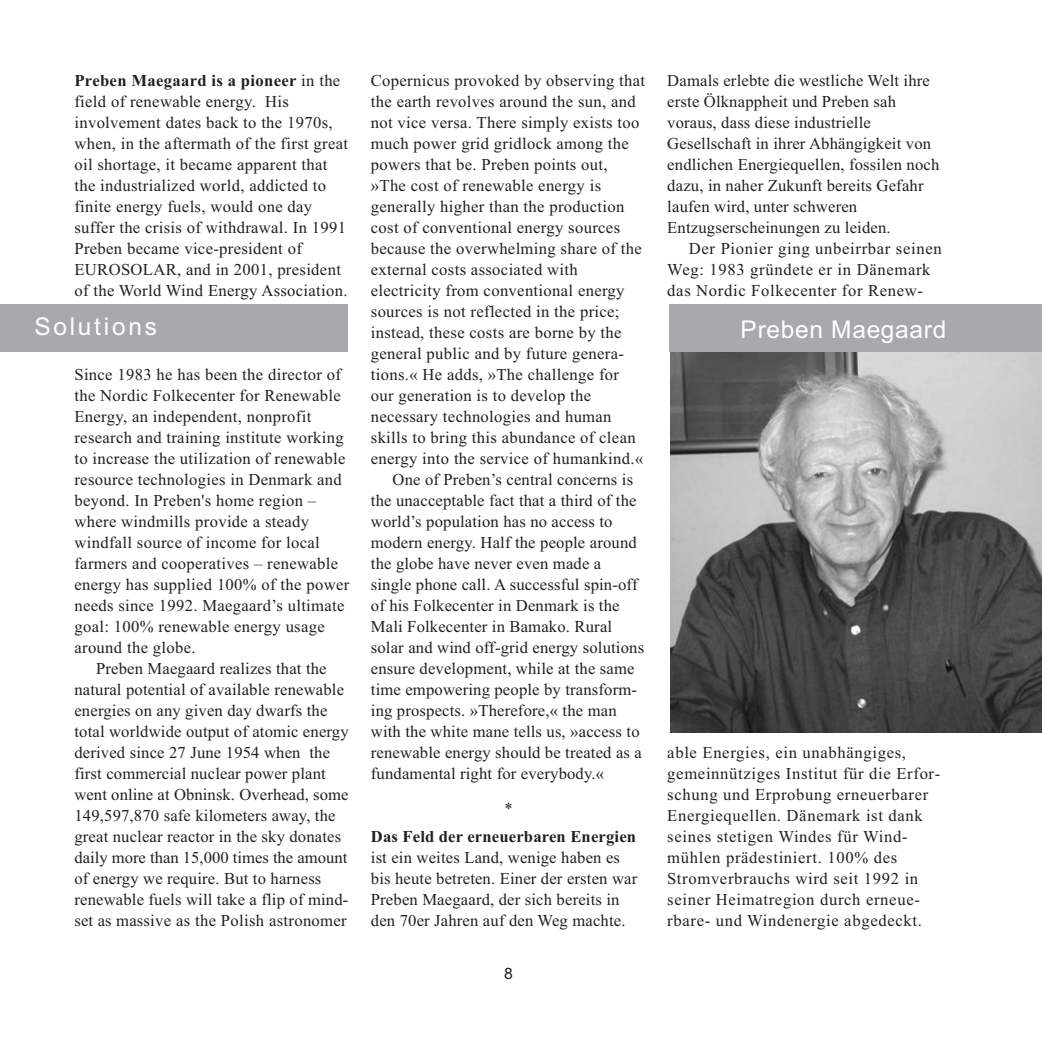
<style>
.page{position:relative;width:1042px;height:1042px;background:#fff}
.page>*{position:absolute;margin:0;border:0;box-sizing:border-box;transform-origin:0 0}
.t1{font:24.5px "Arial";letter-spacing:.03em;color:#fff}
.t2{font:24.5px "Arial";letter-spacing:.11em;color:#fff}
.t3{font:16.62px/21px "Times New Roman";letter-spacing:.02em;color:#231f20}
.t4{font:16.62px/21px "Times New Roman";letter-spacing:.04em;color:#231f20}
.t5{font:16.62px "Times New Roman";color:#231f20}
.t6{font:15.75px "Arial";color:#231f20}
.s1{font-weight:700}
</style>
<div class="page">
<img style="left:671px;top:352px;width:371px;height:381px">
<div style="left:670px;top:304px;width:372px;height:48px;background:#a8a9ad"></div>
<div style="left:0;top:304px;width:347px;height:48px;background:#a8a9ad"></div>
<p class="t3" style="left:667px;top:70px;width:264px">Damals erlebte die westliche Welt ihre</p>
<p class="t3" style="left:667px;top:91px;width:230px">erste Ölknappheit und Preben sah</p>
<p class="t3" style="left:667px;top:112px;width:205px">voraus, dass diese industrielle</p>
<p class="t3" style="left:667px;top:133px;width:265px">Gesellschaft in ihrer Abhängigkeit von</p>
<p class="t3" style="left:667px;top:154px;width:273px">endlichen Energiequellen, fossilen noch</p>
<p class="t3" style="left:667px;top:175px;width:258px">dazu, in naher Zukunft bereits Gefahr</p>
<p class="t3" style="left:667px;top:196px;width:191px">laufen wird, unter schweren</p>
<p class="t3" style="left:667px;top:217px;width:225px">Entzugserscheinungen zu leiden.</p>
<p class="t4" style="left:689px;top:238px;width:254px">Der Pionier ging unbeirrbar seinen</p>
<p class="t4" style="left:667px;top:259px;width:265px">Weg: 1983 gründete er in Dänemark</p>
<p class="t4" style="left:667px;top:280px;width:257px">das Nordic Folkecenter for Renew-</p>
<p class="t3" style="left:371px;top:70px;width:276px">Copernicus provoked by observing that</p>
<p class="t3" style="left:371px;top:91px;width:266px">the earth revolves around the sun, and</p>
<p class="t3" style="left:371px;top:112px;width:270px">not vice versa. There simply exists too</p>
<p class="t3" style="left:371px;top:133px;width:259px">much power grid gridlock among the</p>
<p class="t3" style="left:371px;top:154px;width:238px">powers that be. Preben points out,</p>
<p class="t3" style="left:371px;top:175px;width:232px">»The cost of renewable energy is</p>
<p class="t3" style="left:371px;top:196px;width:255px">generally higher than the production</p>
<p class="t3" style="left:371px;top:217px;width:251px">cost of conventional energy sources</p>
<p class="t3" style="left:371px;top:238px;width:272px">because the overwhelming share of the</p>
<p class="t3" style="left:371px;top:259px;width:208px">external costs associated with</p>
<p class="t3" style="left:371px;top:280px;width:255px">electricity from conventional energy</p>
<p class="t3" style="left:371px;top:301px;width:250px">sources is not reflected in the price;</p>
<p class="t3" style="left:371px;top:322px;width:252px">instead, these costs are borne by the</p>
<p class="t3" style="left:371px;top:343px;width:255px">general public and by future genera-</p>
<p class="t3" style="left:371px;top:364px;width:250px">tions.« He adds, »The challenge for</p>
<p class="t3" style="left:371px;top:385px;width:222px">our generation is to develop the</p>
<p class="t3" style="left:371px;top:406px;width:242px">necessary technologies and human</p>
<p class="t3" style="left:371px;top:427px;width:266px">skills to bring this abundance of clean</p>
<p class="t3" style="left:371px;top:448px;width:274px">energy into the service of humankind.«</p>
<p class="t3" style="left:392px;top:469px;width:242px">One of Preben’s central concerns is</p>
<p class="t3" style="left:371px;top:490px;width:267px">the unacceptable fact that a third of the</p>
<p class="t3" style="left:371px;top:511px;width:243px">world’s population has no access to</p>
<p class="t3" style="left:371px;top:532px;width:267px">modern energy. Half the people around</p>
<p class="t3" style="left:371px;top:553px;width:232px">the globe have never even made a</p>
<p class="t3" style="left:371px;top:574px;width:268px">single phone call. A successful spin-off</p>
<p class="t3" style="left:371px;top:595px;width:250px">of his Folkecenter in Denmark is the</p>
<p class="t3" style="left:371px;top:616px;width:243px">Mali Folkecenter in Bamako. Rural</p>
<p class="t3" style="left:371px;top:637px;width:275px">solar and wind off-grid energy solutions</p>
<p class="t3" style="left:371px;top:658px;width:265px">ensure development, while at the same</p>
<p class="t3" style="left:371px;top:679px;width:268px">time empowering people by transform-</p>
<p class="t3" style="left:371px;top:700px;width:247px">ing prospects. »Therefore,« the man</p>
<p class="t3" style="left:371px;top:721px;width:270px">with the white mane tells us, »access to</p>
<p class="t3" style="left:371px;top:742px;width:272px">renewable energy should be treated as a</p>
<p class="t3" style="left:371px;top:763px;width:235px">fundamental right for everybody.«</p>
<p class="t3" style="left:74px;top:70px;width:275px"><span class="s1">Preben Maegaard is a pioneer</span> in the field of renewable energy. His involvement dates back to the 1970s, when, in the aftermath of the first great oil shortage, it became apparent that the industrialized world, addicted to finite energy fuels, would one day suffer the crisis of withdrawal. In 1991<br>Preben became vice-president of EUROSOLAR, and in 2001, president of the World Wind Energy Association.</p>
<p class="t2" style="left:34px;top:312px;width:124px">Solutions</p>
<p class="t1" style="left:740px;top:315px;width:207px">Preben Maegaard</p>
<p class="t3" style="left:74px;top:364px;width:268px">Since 1983 he has been the director of</p>
<p class="t3" style="left:74px;top:385px;width:268px">the Nordic Folkecenter for Renewable</p>
<p class="t3" style="left:74px;top:406px;width:238px">Energy, an independent, nonprofit</p>
<p class="t3" style="left:74px;top:427px;width:271px">research and training institute working</p>
<p class="t3" style="left:74px;top:448px;width:273px">to increase the utilization of renewable</p>
<p class="t3" style="left:74px;top:469px;width:269px">resource technologies in Denmark and</p>
<p class="t3" style="left:74px;top:490px;width:243px">beyond. In Preben's home region –</p>
<p class="t3" style="left:74px;top:511px;width:236px">where windmills provide a steady</p>
<p class="t3" style="left:74px;top:532px;width:247px">windfall source of income for local</p>
<p class="t3" style="left:74px;top:553px;width:265px">farmers and cooperatives – renewable</p>
<p class="t3" style="left:74px;top:574px;width:276px">energy has supplied 100% of the power</p>
<p class="t3" style="left:74px;top:595px;width:272px">needs since 1992. Maegaard’s ultimate</p>
<p class="t3" style="left:74px;top:616px;width:252px">goal: 100% renewable energy usage</p>
<p class="t3" style="left:74px;top:637px;width:123px">around the globe.</p>
<p class="t3" style="left:96px;top:658px;width:232px">Preben Maegaard realizes that the</p>
<p class="t3" style="left:74px;top:679px;width:271px">natural potential of available renewable</p>
<p class="t3" style="left:74px;top:700px;width:254px">energies on any given day dwarfs the</p>
<p class="t3" style="left:74px;top:721px;width:276px">total worldwide output of atomic energy</p>
<p class="t3" style="left:74px;top:742px;width:257px">derived since 27 June 1954 when the</p>
<p class="t3" style="left:74px;top:763px;width:253px">first commercial nuclear power plant</p>
<p class="t3" style="left:74px;top:784px;width:276px">went online at Obninsk. Overhead, some</p>
<p class="t3" style="left:74px;top:805px;width:263px">149,597,870 safe kilometers away, the</p>
<p class="t3" style="left:74px;top:826px;width:268px">great nuclear reactor in the sky donates</p>
<p class="t5" style="left:74px;top:847px;width:274px">daily more than 15,000 times the amount</p>
<p class="t3" style="left:74px;top:868px;width:248px">of energy we require. But to harness</p>
<p class="t3" style="left:74px;top:889px;width:275px">renewable fuels will take a flip of mind-</p>
<p class="t3" style="left:74px;top:910px;width:274px">set as massive as the Polish astronomer</p>
<p class="t4" style="left:667px;top:742px;width:274px">able Energies, ein unabhängiges, gemeinnütziges Institut für die Erfor&shy;schung und Erprobung erneuerbarer Energiequellen. Dänemark ist dank seines stetigen Windes für Wind&shy;mühlen prädestiniert. 100% des Stromverbrauchs wird seit 1992 in seiner Heimatregion durch erneue&shy;rbare- und Windenergie abgedeckt.</p>
<p class="t3" style="left:504px;top:797px;width:10px">*</p>
<p class="t3" style="left:371px;top:826px;width:268px"><span class="s1">Das Feld der erneuerbaren Energien </span>ist ein weites Land, wenige haben es bis heute betreten. Einer der ersten war Preben Maegaard, der sich bereits in den 70er Jahren auf den Weg machte.</p>
<p class="t6" style="left:504px;top:964px;width:10px">8</p>
</div>
